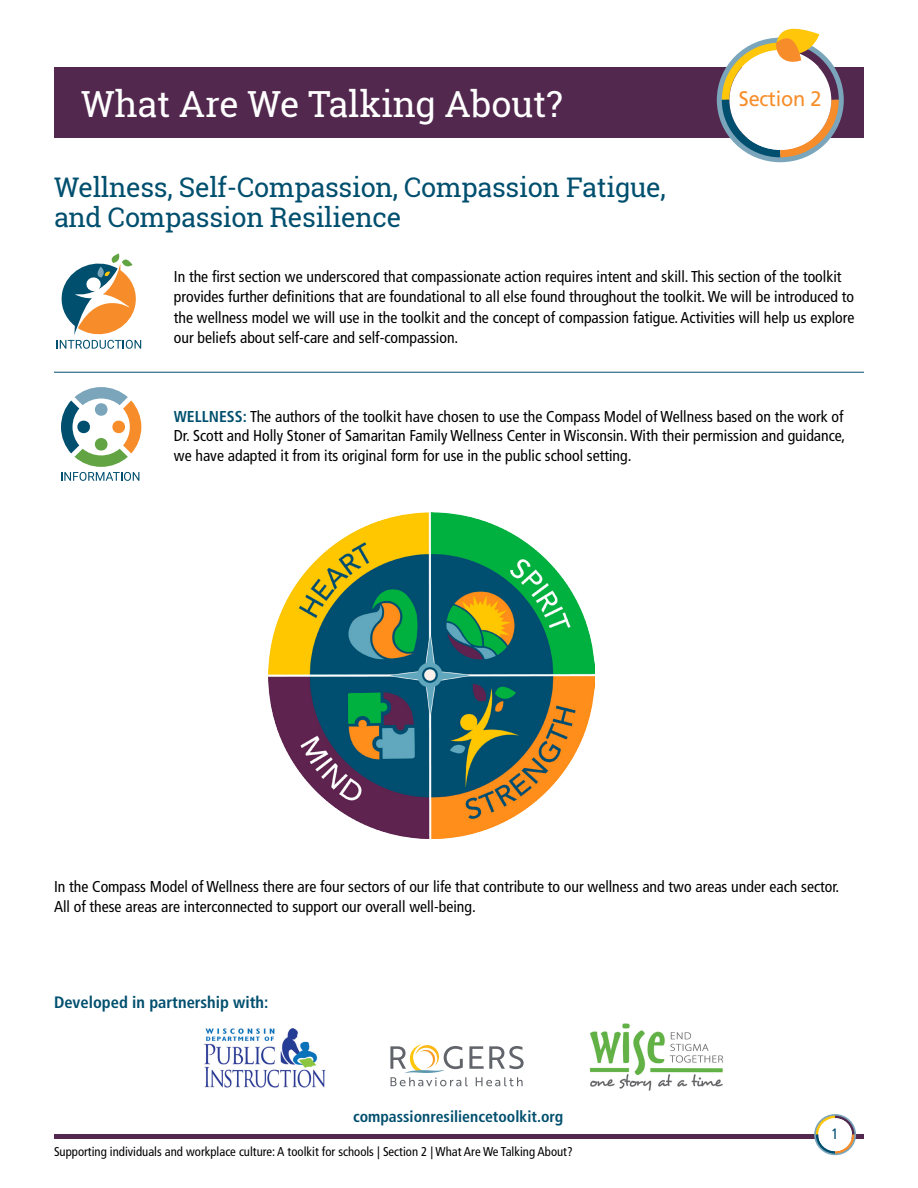
<style>
.page{position:relative;width:918px;height:1188px;background:#fff}
.page>*{position:absolute;margin:0;border:0;box-sizing:border-box;transform-origin:0 0}
.t1{font:36px "Roboto Slab";letter-spacing:-.005em;color:#fff}
.t2{font:27px/30px "Roboto Slab";letter-spacing:-.01em;color:#004f6e}
.t3{font:21px "Frutiger LT Std";letter-spacing:-.01em;color:#f78d2a;scale:.95 1}
.t4{font:700 condensed 16.5px "Frutiger LT Std";color:#004f6e}
.t5{font:condensed 15.75px/20.2px "Frutiger LT Std";color:#000}
.t6{font:700 condensed 15.75px "Frutiger LT Std";color:#004f6e}
.t7{font:condensed 15px "Frutiger LT Std";color:#004f6e}
.t8{font:condensed 12.75px "Frutiger LT Std";color:#000}
.s1{font-weight:700;color:#004f6e}
</style>
<div class="page">
<hr style="left:54px;top:1134px;width:810px;height:4px;background:#53284f">
<svg style="left:814px;top:1114px;width:42px;height:41px"></svg>
<div style="left:818px;top:1118px;width:34px;height:33px;background:#fff;border-radius:50%"></div>
<div style="left:54px;top:68px;width:810px;height:70px;background:#53284f"></div>
<svg style="left:717px;top:28px;width:127px;height:134px"></svg>
<hr style="left:54px;top:372px;width:810px;height:1px;background:#004f6e">
<svg style="left:56px;top:254px;width:85px;height:95px"></svg>
<svg style="left:61px;top:387px;width:80px;height:94px"></svg>
<img style="left:590px;top:1023px;width:133px;height:67px">
<svg style="left:390px;top:1044px;width:134px;height:42px"></svg>
<img style="left:204px;top:1028px;width:122px;height:60px">
<img style="left:268px;top:512px;width:327px;height:327px">
<h1 class="t1" style="left:81px;top:79px;width:483px">What Are We Talking About?</h1>
<h3 class="t3" style="left:739px;top:86px;width:89px">Section 2</h3>
<h2 class="t2" style="left:54px;top:172px;width:613px">Wellness, Self-Compassion, Compassion Fatigue, and Compassion Resilience</h2>
<p class="t5" style="left:174px;top:267px;width:682px">In the first section we underscored that compassionate action requires intent and skill. This section of the toolkit provides further definitions that are foundational to all else found throughout the toolkit. We will be introduced to the wellness model we will use in the toolkit and the concept of compassion fatigue. Activities will help us explore our beliefs about self-care and self-compassion.</p>
<p class="t5" style="left:174px;top:407px;width:673px;line-height:19.5px;text-align:justify"><span class="s1">WELLNESS:</span> The authors of the toolkit have chosen to use the Compass Model of Wellness based on the work of Dr. Scott and Holly Stoner of Samaritan Family Wellness Center in Wisconsin. With their permission and guidance, we have adapted it from its original form for use in the public school setting.</p>
<p class="t5" style="left:54px;top:876px;width:787px">In the Compass Model of Wellness there are four sectors of our life that contribute to our wellness and two areas under each sector.<br>All of these areas are interconnected to support our overall well-being.</p>
<p class="t4" style="left:54px;top:992px;width:216px">Developed in partnership with:</p>
<p class="t6" style="left:353px;top:1107px;width:212px">compassionresiliencetoolkit.org</p>
<p class="t8" style="left:54px;top:1144px;width:520px">Supporting individuals and workplace culture: A toolkit for schools | Section 2 | What Are We Talking About?</p>
<p class="t7" style="left:832px;top:1125px;width:9px">1</p>
</div>
